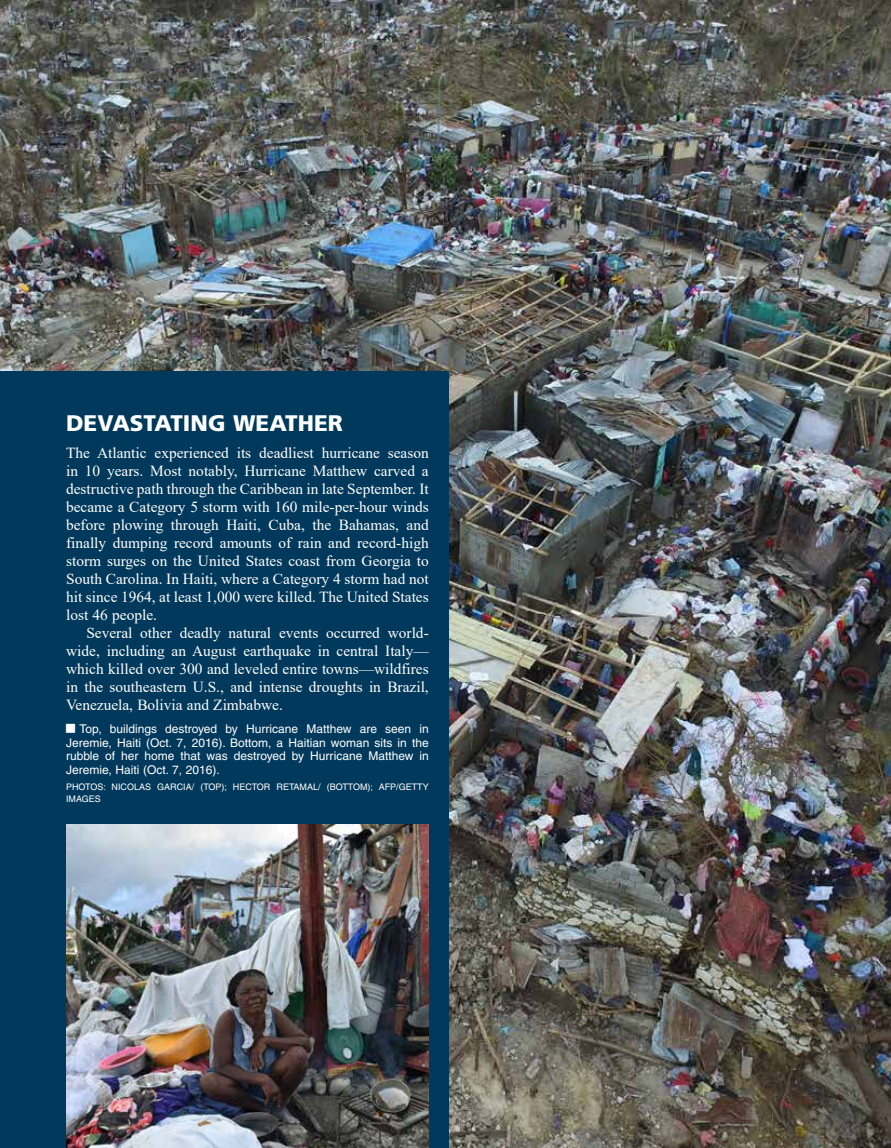
<style>
.page{position:relative;width:891px;height:1148px;background:#fff}
.page>*{position:absolute;margin:0;border:0;box-sizing:border-box;transform-origin:0 0}
.t1{font:900 22.5px "Frutiger LT Std";color:#fff}
.t2{font:15.3px/18px "Times New Roman";color:#fff;text-align:justify}
.t3{font:12px/13.5px "Helvetica";color:#fff;text-align:justify}
.t4{font:9px/12px "Helvetica";color:#fff}
</style>
<div class="page">
<img style="left:0;top:0;width:891px;height:1148px">
<div style="left:0;top:371px;width:448px;height:777px;background:#00395b"></div>
<img style="left:66px;top:824px;width:363px;height:324px">
<h1 class="t1" style="left:66px;top:409px;width:278px">DEVASTATING WEATHER</h1>
<p class="t2" style="left:66px;top:443px;width:364px">The Atlantic experienced its deadliest hurricane season in 10 years. Most notably, Hurricane Matthew carved a destructive path through the Caribbean in late September. It became a Category 5 storm with 160 mile-per-hour winds before plowing through Haiti, Cuba, the Bahamas, and finally dumping record amounts of rain and record-high storm surges on the United States coast from Georgia to South Carolina. In Haiti, where a Category 4 storm had not hit since 1964, at least 1,000 were killed. The United States lost 46 people.</p>
<p class="t2" style="left:66px;top:623px;width:364px;text-indent:20px">Several other deadly natural events occurred world&shy;wide, including an August earthquake in central Italy— which killed over 300 and leveled entire towns—wildfires in the southeastern U.S., and intense droughts in Brazil, Venezuela, Bolivia and Zimbabwe.</p>
<p class="t3" style="left:66px;top:722px;width:364px;text-indent:14px">Top, buildings destroyed by Hurricane Matthew are seen in Jeremie, Haiti (Oct. 7, 2016). Bottom, a Haitian woman sits in the rubble of her home that was destroyed by Hurricane Matthew in Jeremie, Haiti (Oct. 7, 2016).</p>
<p class="t4" style="left:66px;top:781px;width:364px">PHOTOS: NICOLAS GARCIA/ (TOP); HECTOR RETAMAL/ (BOTTOM); AFP/GETTY<br>IMAGES</p>
</div>
